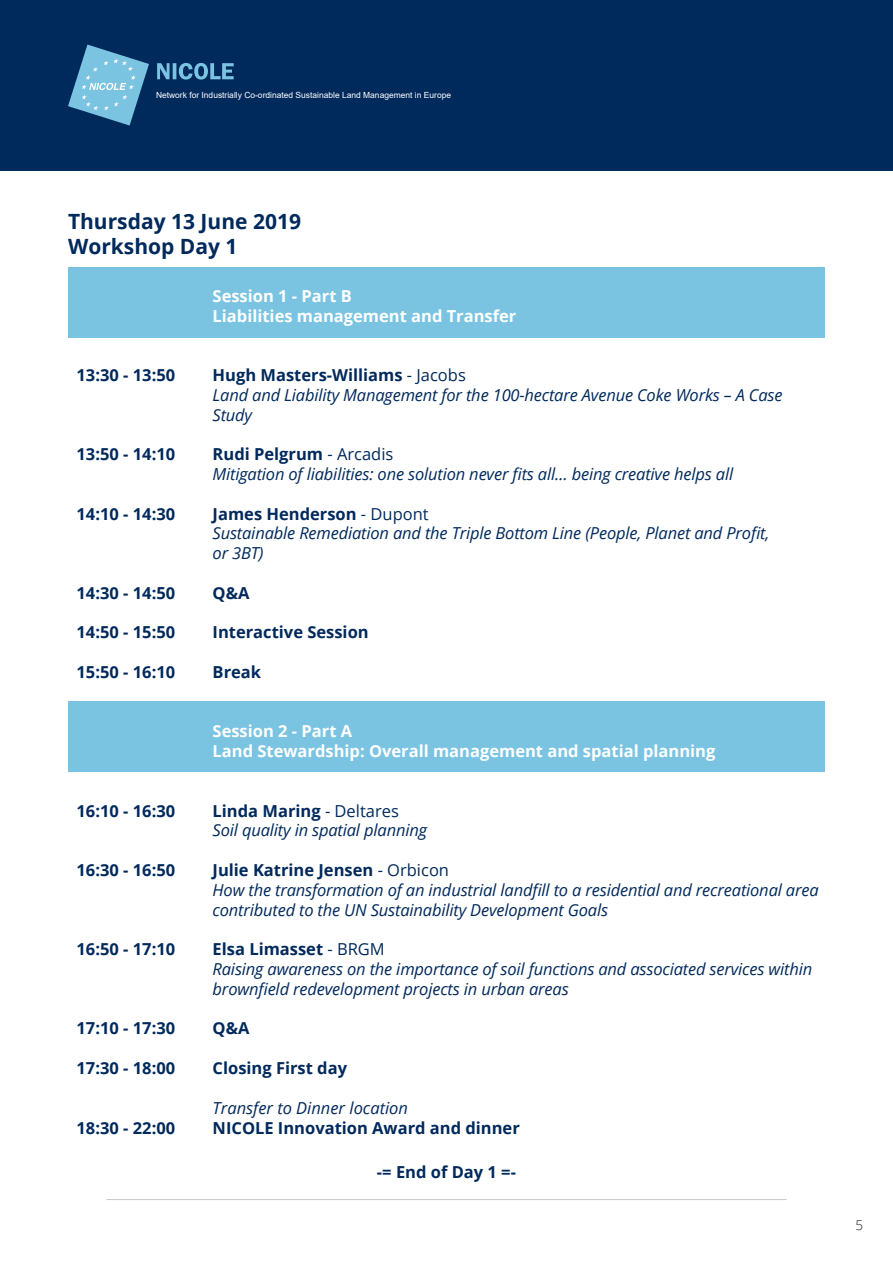
<style>
.page{position:relative;width:893px;height:1263px;background:#fff}
.page>*{position:absolute;margin:0;border:0;box-sizing:border-box;transform-origin:0 0}
.t1{font:700 21px/25.2px "Open Sans";color:#00295c}
.t2{font:italic 16.5px/19.8px "Open Sans";letter-spacing:-.01em;color:#00295c}
.t3{font:700 16.5px "Open Sans";color:#00295c}
.t4{font:700 16.5px/19.8px "Open Sans";color:#fff}
.t5{font:300 13.5px "Open Sans";color:#231f20}
.t6{font:8.4px "Arial";color:#fff}
.s1{font-weight:700;font-style:normal}
.s2{font-style:normal}
</style>
<div class="page">
<div style="left:0;top:0;width:893px;height:170px;background:#00295c"></div>
<svg style="left:68px;top:45px;width:81px;height:81px"></svg>
<svg style="left:157px;top:63px;width:77px;height:17px"></svg>
<hr style="left:106px;top:1199px;width:681px;height:1px;background:#c7c8ca">
<div style="left:68px;top:702px;width:757px;height:70px;background:#7ac4e2"></div>
<div style="left:68px;top:268px;width:757px;height:70px;background:#7ac4e2"></div>
<p class="t6" style="left:156px;top:89px;width:297px">Network for Industrially Co-ordinated Sustainable Land Management in Europe</p>
<p class="t1" style="left:68px;top:208px;width:234px">Thursday 13 June 2019<br>Workshop Day 1</p>
<p class="t3" style="left:77px;top:363px;width:100px">13:30 - 13:50</p>
<p class="t3" style="left:77px;top:443px;width:100px">13:50 - 14:10</p>
<p class="t3" style="left:77px;top:502px;width:100px">14:10 - 14:30</p>
<p class="t3" style="left:77px;top:581px;width:100px">14:30 - 14:50</p>
<p class="t3" style="left:77px;top:621px;width:100px">14:50 - 15:50</p>
<p class="t3" style="left:77px;top:660px;width:100px">15:50 - 16:10</p>
<p class="t3" style="left:77px;top:799px;width:100px">16:10 - 16:30</p>
<p class="t3" style="left:77px;top:858px;width:100px">16:30 - 16:50</p>
<p class="t3" style="left:77px;top:938px;width:100px">16:50 - 17:10</p>
<p class="t3" style="left:77px;top:1017px;width:100px">17:10 - 17:30</p>
<p class="t3" style="left:77px;top:1056px;width:100px">17:30 - 18:00</p>
<p class="t3" style="left:77px;top:1116px;width:100px">18:30 - 22:00</p>
<p class="t4" style="left:213px;top:285px;width:305px">Session 1 - Part B<br>Liabilities management and Transfer</p>
<p class="t2" style="left:213px;top:365px;width:572px"><span class="s1">Hugh Masters-Williams</span> <span class="s2">- Jacobs<br></span>Land and Liability Management for the 100-hectare Avenue Coke Works – A Case<br>Study</p>
<p class="t2" style="left:213px;top:444px;width:522px"><span class="s1">Rudi Pelgrum</span> <span class="s2">- Arcadis<br></span>Mitigation of liabilities: one solution never fits all… being creative helps all</p>
<p class="t2" style="left:213px;top:503px;width:558px"><span class="s1">James Henderson</span> <span class="s2">- Dupont<br></span>Sustainable Remediation and the Triple Bottom Line (People, Planet and Profit, or 3BT)</p>
<p class="t3" style="left:213px;top:581px;width:38px">Q&amp;A</p>
<p class="t3" style="left:213px;top:621px;width:158px">Interactive Session</p>
<p class="t3" style="left:213px;top:660px;width:50px">Break</p>
<p class="t4" style="left:213px;top:721px;width:504px">Session 2 - Part A<br>Land Stewardship: Overall management and spatial planning</p>
<p class="t2" style="left:213px;top:800px;width:216px"><span class="s1">Linda Maring</span> <span class="s2">- Deltares<br></span>Soil quality in spatial planning</p>
<p class="t2" style="left:213px;top:860px;width:608px"><span class="s1">Julie Katrine Jensen</span> <span class="s2">- Orbicon<br></span>How the transformation of an industrial landfill to a residential and recreational area contributed to the UN Sustainability Development Goals</p>
<p class="t2" style="left:213px;top:939px;width:601px"><span class="s1">Elsa Limasset</span> <span class="s2">- BRGM<br></span>Raising awareness on the importance of soil functions and associated services within brownfield redevelopment projects in urban areas</p>
<p class="t3" style="left:213px;top:1017px;width:38px">Q&amp;A</p>
<p class="t3" style="left:213px;top:1056px;width:136px">Closing First day</p>
<p class="t2" style="left:213px;top:1097px;width:197px">Transfer to Dinner location</p>
<p class="t3" style="left:213px;top:1116px;width:309px">NICOLE Innovation Award and dinner</p>
<p class="t3" style="left:377px;top:1160px;width:141px">-= End of Day 1 =-</p>
<p class="t5" style="left:855px;top:1216px;width:9px">5</p>
</div>
